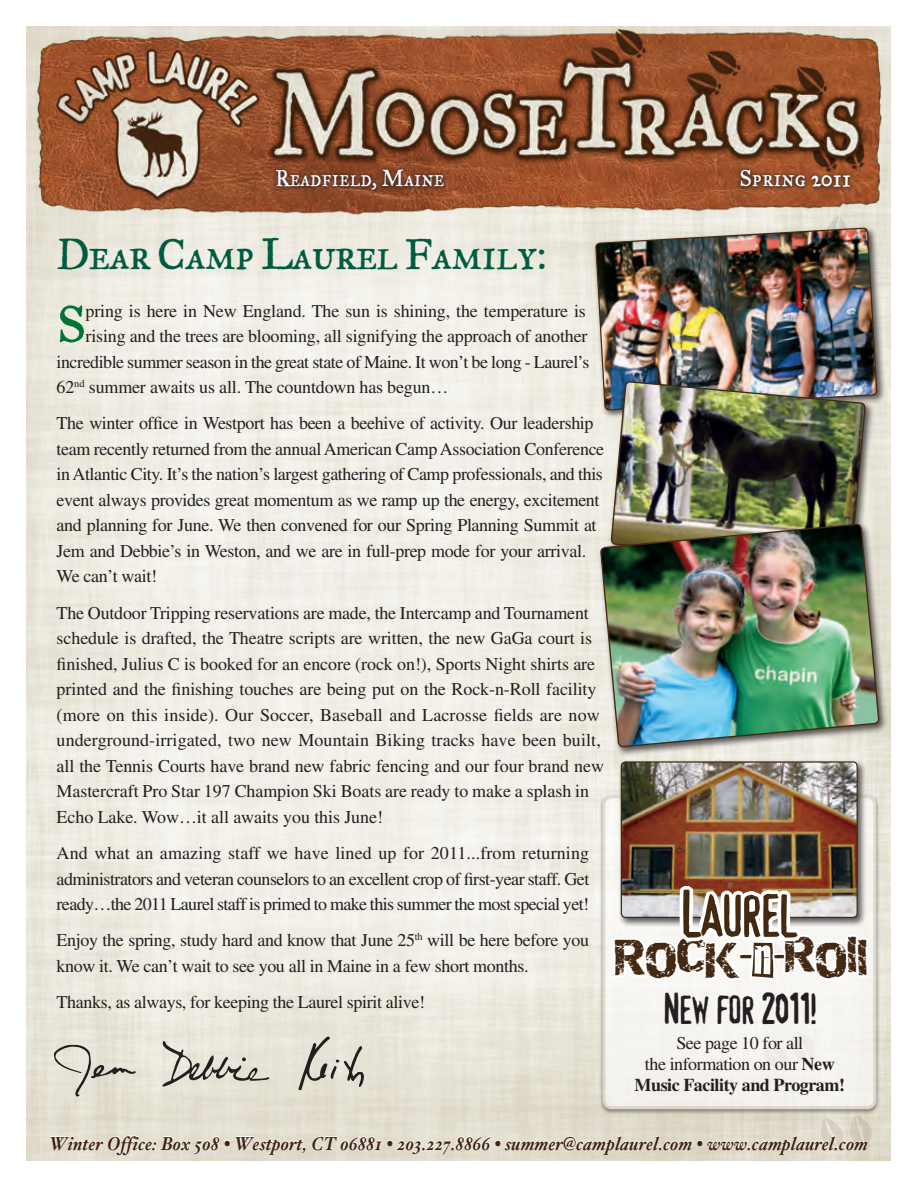
<style>
.page{position:relative;width:918px;height:1188px;background:#fff}
.page>*{position:absolute;margin:0;border:0;box-sizing:border-box;transform-origin:0 0}
.t1{font:58.95px "Device";letter-spacing:-.025em;color:#442912}
.intro_letter{font:57.6px "Historical Fell Type Roman";color:#007534}
.t2{font:47.4px "Historical Fell Type Roman SC";letter-spacing:-.025em;color:#005c41}
.intro_letter-2{font:39px "Device";letter-spacing:-.01em;color:#231f20}
.t3{font:35.4px "Destroy";letter-spacing:-.045em;color:#442912}
.t4{font:25.5px "Historical Fell Type Roman SC";color:#fff;scale:.95 1}
.Body{font:italic 700 18.75px "Hoefler Text";color:#402411;scale:.92 1}
.intro_letter-3{font:18px/25.5px "Times";letter-spacing:-.02em;color:#231f20}
.s1{font-weight:700}
.s2{font-family:"Device"}
.s3{font-family:"Mystery";font-weight:900;font-size:57px}
</style>
<div class="page">
<img style="left:28px;top:27px;width:863px;height:190px">
<svg style="left:825px;top:216px;width:48px;height:9px"></svg>
<div style="left:271px;top:165px;width:177px;height:29px;background:#231f20;opacity:.6"></div>
<div style="left:736px;top:165px;width:119px;height:27px;background:#231f20;opacity:.6"></div>
<div style="left:593px;top:225px;width:293px;height:194px;background:#231f20;opacity:.75"></div>
<img style="left:596px;top:228px;width:281px;height:221px">
<div style="left:608px;top:378px;width:267px;height:197px;background:#231f20;opacity:.75"></div>
<img style="left:610px;top:379px;width:256px;height:120px">
<div style="left:597px;top:521px;width:291px;height:235px;background:#231f20;opacity:.75"></div>
<img style="left:601px;top:499px;width:278px;height:273px">
<div style="left:618px;top:758px;width:249px;height:169px;background:#231f20;opacity:.75"></div>
<img style="left:621px;top:762px;width:235px;height:93px">
<div style="left:621px;top:761px;width:237px;height:157px;border:1px solid #442912;border-radius:4px"></div>
<svg style="left:50px;top:855px;width:841px;height:306px"></svg>
<p class="t4" style="left:275px;top:163px;width:179px">Readfield, Maine</p>
<p class="t4" style="left:739px;top:163px;width:119px">Spring 2011</p>
<p class="t2" style="left:57px;top:227px;width:492px">Dear Camp Laurel Family:</p>
<p class="intro_letter" style="left:57px;top:291px;width:31px">S</p>
<p class="intro_letter-3" style="left:86px;top:298px;width:502px">pring is here in New England. The sun is shining, the temperature is</p>
<p class="intro_letter-3" style="left:86px;top:323px;width:503px">rising and the trees are blooming, all signifying the approach of another</p>
<p class="intro_letter-3" style="left:57px;top:349px;width:534px">incredible summer season in the great state of Maine. It won’t be long - Laurel’s</p>
<p class="intro_letter-3" style="left:57px;top:374px;width:393px">62<sup>nd</sup> summer awaits us all. The countdown has begun…</p>
<p class="intro_letter-3" style="left:57px;top:411px;width:549px">The winter office in Westport has been a beehive of activity. Our leadership team recently returned from the annual American Camp Association Conference in Atlantic City. It’s the nation’s largest gathering of Camp professionals, and this event always provides great momentum as we ramp up the energy, excitement and planning for June. We then convened for our Spring Planning Summit at Jem and Debbie’s in Weston, and we are in full-prep mode for your arrival.<br>We can’t wait!</p>
<p class="intro_letter-3" style="left:57px;top:600px;width:549px">The Outdoor Tripping reservations are made, the Intercamp and Tournament schedule is drafted, the Theatre scripts are written, the new GaGa court is finished, Julius C is booked for an encore (rock on!), Sports Night shirts are printed and the finishing touches are being put on the Rock-n-Roll facility (more on this inside). Our Soccer, Baseball and Lacrosse fields are now underground-irrigated, two new Mountain Biking tracks have been built, all the Tennis Courts have brand new fabric fencing and our four brand new Mastercraft Pro Star 197 Champion Ski Boats are ready to make a splash in Echo Lake. Wow…it all awaits you this June!</p>
<p class="intro_letter-3" style="left:57px;top:840px;width:534px;text-align:justify">And what an amazing staff we have lined up for 2011...from returning administrators and veteran counselors to an excellent crop of first-year staff. Get ready…the 2011 Laurel staff is primed to make this summer the most special yet!</p>
<p class="intro_letter-3" style="left:57px;top:927px;width:534px">Enjoy the spring, study hard and know that June 25<sup>th</sup> will be here before you know it. We can’t wait to see you all in Maine in a few short months.</p>
<p class="intro_letter-3" style="left:57px;top:989px;width:370px">Thanks, as always, for keeping the Laurel spirit alive!</p>
<p class="intro_letter-2" style="left:663px;top:986px;width:156px">New for 2011!</p>
<p class="intro_letter-3" style="left:635px;top:1033px;width:212px;line-height:21px;text-align:center">See page 10 for all<br>the information on our <span class="s1">New<br>Music Facility and Program!</span></p>
<p class="t1" style="left:679px;top:880px;width:119px">Laurel</p>
<p class="t3" style="left:615px;top:936px;width:255px">ROCK<span class="s2">-</span><span class="s3">n</span><span class="s2">-</span>ROLL</p>
<p class="Body" style="left:49px;top:1132px;width:892px">Winter Office: Box 508 • Westport, CT 06881 • 203.227.8866 • summer@camplaurel.com • www.camplaurel.com</p>
</div>
